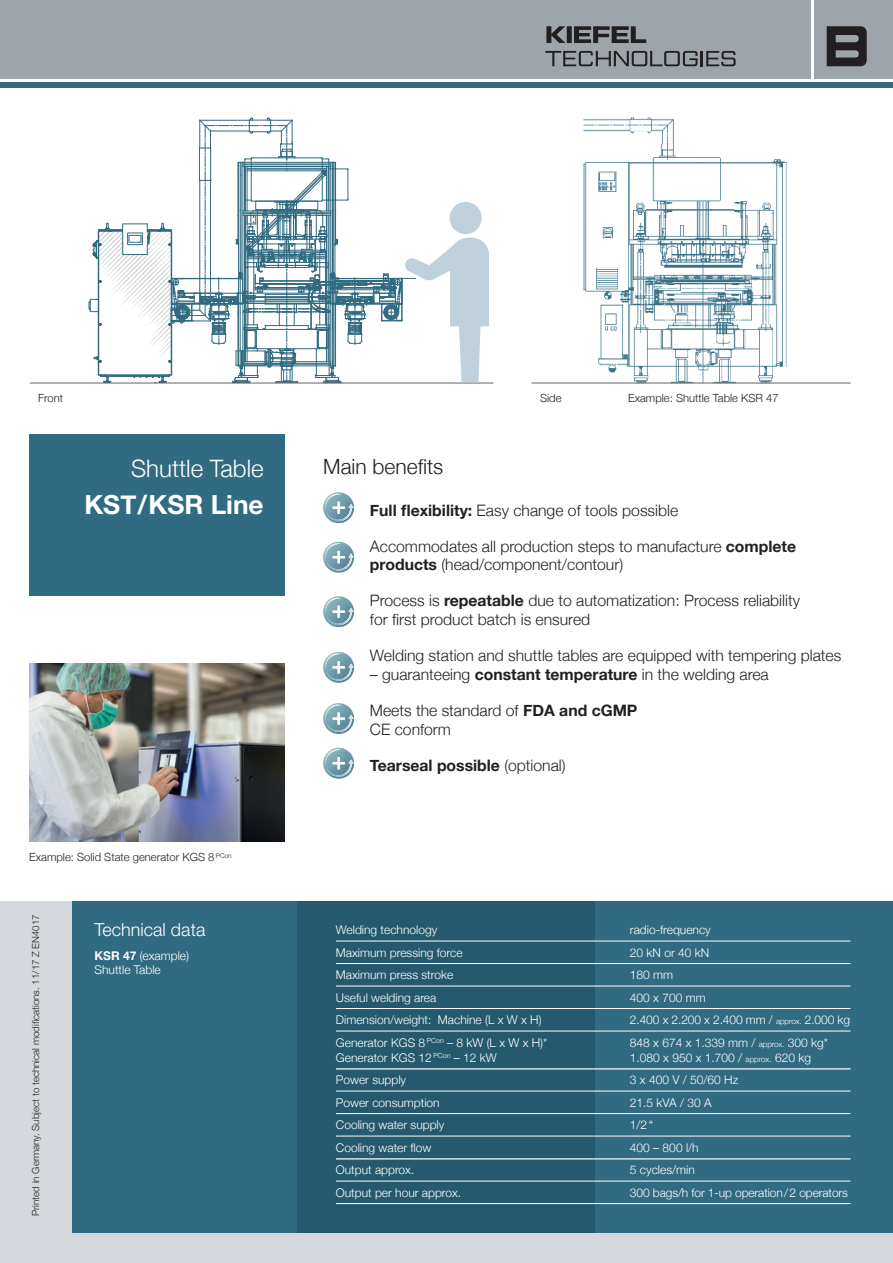
<style>
.page{position:relative;width:893px;height:1263px;background:#fff}
.page>*{position:absolute;margin:0;border:0;box-sizing:border-box;transform-origin:0 0}
.t1{font:700 26.25px "Helvetica Neue";color:#fff}
.t2{font:300 24px "Helvetica Neue";color:#fff}
.t3{font:300 21px "Helvetica Neue";color:#231f20}
.t4{font:300 18px "Helvetica Neue LT Std";color:#fff}
.t5{font:300 15.75px/18.9px "Helvetica Neue";color:#231f20}
.t6{font:700 15.75px "Helvetica Neue";color:#231f20}
.t7{font:300 12px/14.4px "Helvetica Neue";color:#fff}
.t8{font:300 11.25px "Helvetica Neue";color:#231f20}
.t9{font:300 9.75px "Helvetica Neue";color:#231f20}
.s1{font-weight:700}
.s2{font-weight:300}
.s3{font-size:7.95px}
</style>
<div class="page">
<div style="left:0;top:901px;width:893px;height:362px;background:#d5d8dc"></div>
<div style="left:72px;top:901px;width:821px;height:332px;background:#316b81"></div>
<img style="left:531px;top:117px;width:256px;height:266px">
<div style="left:0;top:0;width:810px;height:79px;background:#9da5ab"></div>
<svg style="left:546px;top:26px;width:100px;height:17px"></svg>
<div style="left:814px;top:0;width:79px;height:79px;background:#9da5ab"></div>
<svg style="left:827px;top:26px;width:40px;height:40px"></svg>
<svg style="left:545px;top:51px;width:191px;height:15px"></svg>
<div style="left:0;top:83px;width:893px;height:5px;background:#316b81"></div>
<div style="left:30px;top:434px;width:255px;height:161px;background:#316b81"></div>
<hr style="left:30px;top:383px;width:463px;height:1px;background:#636366">
<hr style="left:531px;top:383px;width:319px;height:1px;background:#636366">
<img style="left:29px;top:663px;width:256px;height:179px">
<div style="left:298px;top:901px;width:297px;height:332px;background:#255a6e"></div>
<svg style="left:323px;top:492px;width:31px;height:31px"></svg>
<svg style="left:323px;top:542px;width:31px;height:31px"></svg>
<svg style="left:323px;top:596px;width:31px;height:31px"></svg>
<svg style="left:323px;top:652px;width:31px;height:31px"></svg>
<svg style="left:323px;top:703px;width:31px;height:31px"></svg>
<svg style="left:323px;top:748px;width:31px;height:31px"></svg>
<svg style="left:88px;top:117px;width:401px;height:266px"></svg>
<hr style="left:336px;top:941px;width:514px;height:1px;background:#fff">
<hr style="left:336px;top:963px;width:514px;height:1px;background:#fff">
<hr style="left:336px;top:986px;width:514px;height:1px;background:#fff">
<hr style="left:336px;top:1008px;width:514px;height:1px;background:#fff">
<hr style="left:336px;top:1031px;width:514px;height:1px;background:#fff">
<hr style="left:336px;top:1068px;width:514px;height:1px;background:#fff">
<hr style="left:336px;top:1091px;width:514px;height:1px;background:#fff">
<hr style="left:336px;top:1113px;width:514px;height:1px;background:#fff">
<hr style="left:336px;top:1136px;width:514px;height:1px;background:#fff">
<hr style="left:336px;top:1158px;width:514px;height:1px;background:#fff">
<hr style="left:336px;top:1181px;width:514px;height:1px;background:#fff">
<hr style="left:336px;top:1203px;width:514px;height:1px;background:#fff">
<p class="t8" style="left:38px;top:389px;width:27px">Front</p>
<p class="t8" style="left:540px;top:389px;width:23px">Side</p>
<p class="t8" style="left:628px;top:389px;width:152px">Example: Shuttle Table KSR 47</p>
<h2 class="t2" style="left:131px;top:449px;width:134px">Shuttle Table</h2>
<h1 class="t1" style="left:84px;top:484px;width:181px">KST / KSR Line</h1>
<p class="t8" style="left:29px;top:848px;width:204px">Example: Solid State generator KGS 8 <sup>PCon</sup></p>
<p class="t9" style="left:28px;top:1216px;width:303px;rotate:-90deg">Printed in Germany. Subject to technical modifications. 11/17 Z EN4017</p>
<h3 class="t4" style="left:95px;top:918px;width:112px">Technical data</h3>
<p class="t7" style="left:95px;top:947px;width:96px"><span class="s1">KSR 47</span> (example)<br>Shuttle Table</p>
<h3 class="t3" style="left:323px;top:450px;width:122px">Main benefits</h3>
<h3 class="t5" style="left:370px;top:500px;width:310px"><span class="s1">Full flexibility:</span> Easy change of tools possible</h3>
<h3 class="t5" style="left:370px;top:536px;width:428px">Accommodates all production steps to manufacture <span class="s1">complete products</span> (head/component/contour)</h3>
<h3 class="t5" style="left:370px;top:590px;width:431px">Process is <span class="s1">repeatable</span> due to automatization: Process reliability for first product batch is ensured</h3>
<h3 class="t5" style="left:370px;top:645px;width:473px">Welding station and shuttle tables are equipped with tempering plates</h3>
<h3 class="t5" style="left:370px;top:664px;width:400px">– guaranteeing <span class="s1">constant temperature</span> in the welding area</h3>
<h3 class="t5" style="left:370px;top:700px;width:269px">Meets the standard of <span class="s1">FDA and cGMP<br></span>CE conform</h3>
<h3 class="t6" style="left:370px;top:753px;width:197px">Tearseal possible <span class="s2">(optional)</span></h3>
<p class="t7" style="left:336px;top:922px;width:103px">Welding technology</p>
<p class="t7" style="left:630px;top:922px;width:82px">radio-frequency</p>
<p class="t7" style="left:336px;top:945px;width:128px">Maximum pressing force</p>
<p class="t7" style="left:630px;top:945px;width:81px">20 kN or 40 kN</p>
<p class="t7" style="left:336px;top:967px;width:119px">Maximum press stroke</p>
<p class="t7" style="left:630px;top:967px;width:45px">180 mm</p>
<p class="t7" style="left:336px;top:990px;width:102px">Useful welding area</p>
<p class="t7" style="left:630px;top:990px;width:77px">400 x 700 mm</p>
<p class="t7" style="left:336px;top:1012px;width:207px">Dimension/weight: Machine (L x W x H)</p>
<p class="t7" style="left:630px;top:1012px;width:222px">2.400 x 2.200 x 2.400 mm / <span class="s3">approx.</span> 2.000 kg</p>
<p class="t7" style="left:336px;top:1035px;width:213px">Generator KGS 8 <sup>PCon</sup> – 8 kW (L x W x H)*</p>
<p class="t7" style="left:630px;top:1035px;width:200px">848 x 674 x 1.339 mm / <span class="s3">approx.</span> 300 kg*</p>
<p class="t7" style="left:336px;top:1050px;width:162px">Generator KGS 12 <sup>PCon</sup> – 12 kW</p>
<p class="t7" style="left:630px;top:1050px;width:183px">1.080 x 950 x 1.700 / <span class="s3">approx.</span> 620 kg</p>
<p class="t7" style="left:336px;top:1072px;width:72px">Power supply</p>
<p class="t7" style="left:630px;top:1072px;width:110px">3 x 400 V / 50/60 Hz</p>
<p class="t7" style="left:336px;top:1095px;width:105px">Power consumption</p>
<p class="t7" style="left:630px;top:1095px;width:83px">21.5 kVA / 30 A</p>
<p class="t7" style="left:336px;top:1117px;width:110px">Cooling water supply</p>
<p class="t7" style="left:630px;top:1117px;width:25px">1/2 “</p>
<p class="t7" style="left:336px;top:1140px;width:97px">Cooling water flow</p>
<p class="t7" style="left:630px;top:1140px;width:70px">400 – 800 l/h</p>
<p class="t7" style="left:336px;top:1162px;width:80px">Output approx.</p>
<p class="t7" style="left:630px;top:1162px;width:66px">5 cycles/min</p>
<p class="t7" style="left:336px;top:1185px;width:127px">Output per hour approx.</p>
<p class="t7" style="left:630px;top:1185px;width:220px">300 bags/h for 1-up operation / 2 operators</p>
</div>
